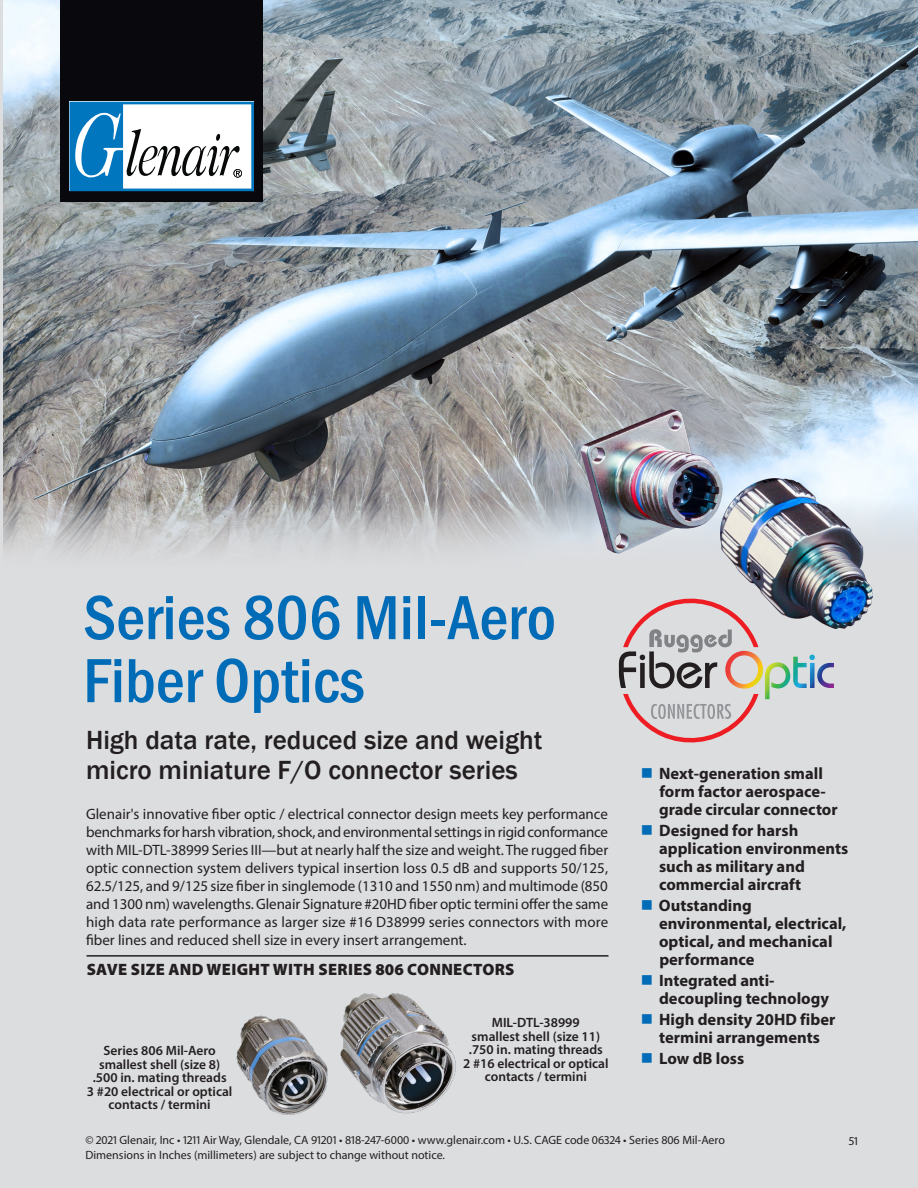
<style>
.page{position:relative;width:918px;height:1188px;background:#dcdddf}
.page>*{position:absolute;margin:0;border:0;box-sizing:border-box;transform-origin:0 0}
.splash_blue_h_cond{font:500 condensed 64.5px/63px "Franklin Gothic";color:#006bb6}
.splash_hb_small{font:500 27px/30px "Franklin Gothic";color:#231f20}
.t1{font:700 16.5px/18px "Myriad Pro";color:#231f20}
.head_w__ra{font:900 16.5px "Myriad Pro";letter-spacing:.02em;color:#231f20}
.body_text{font:15px/18px "Myriad Pro";color:#231f20;text-align:justify}
.cap_c_K{font:600 13.5px/13.5px "Myriad Pro";color:#231f20;text-align:center}
.t2{font:12px "Myriad Pro";color:#231f20}
</style>
<div class="page">
<img style="left:3px;top:0;width:915px;height:555px">
<hr style="left:87px;top:955px;width:522px;height:2px;background:#231f20">
<img style="left:236px;top:993px;width:220px;height:122px">
<img style="left:721px;top:478px;width:151px;height:151px">
<img style="left:581px;top:409px;width:142px;height:145px">
<svg style="left:619px;top:599px;width:215px;height:143px"></svg>
<div style="left:61px;top:0;width:202px;height:202px;background:#08080d"></div>
<svg style="left:69px;top:102px;width:185px;height:89px;background:#a0c3d9"></svg>
<p class="splash_blue_h_cond" style="left:83px;top:586px;width:474px">Series 806 Mil-Aero<br>Fiber Optics</p>
<p class="splash_hb_small" style="left:86px;top:725px;width:458px">High data rate, reduced size and weight micro miniature F/O connector series</p>
<p class="body_text" style="left:86px;top:805px;width:524px">Glenair's innovative fiber optic / electrical connector design meets key performance benchmarks for harsh vibration, shock, and environmental settings in rigid conformance with MIL-DTL-38999 Series III—but at nearly half the size and weight. The rugged fiber optic connection system delivers typical insertion loss 0.5 dB and supports 50/125, 62.5/125, and 9/125 size fiber in singlemode (1310 and 1550 nm) and multimode (850 and 1300 nm) wavelengths. Glenair Signature #20HD fiber optic termini offer the same high data rate performance as larger size #16 D38999 series connectors with more fiber lines and reduced shell size in every insert arrangement.</p>
<p class="head_w__ra" style="left:87px;top:958px;width:429px">SAVE SIZE AND WEIGHT WITH SERIES 806 CONNECTORS</p>
<p class="cap_c_K" style="left:104px;top:1044px;width:114px">Series 806 Mil-Aero</p>
<p class="cap_c_K" style="left:99px;top:1057px;width:123px">smallest shell (size 8)</p>
<p class="cap_c_K" style="left:93px;top:1071px;width:135px">.500 in. mating threads</p>
<p class="cap_c_K" style="left:87px;top:1084px;width:147px">3 #20 electrical or optical contacts / termini</p>
<p class="cap_c_K" style="left:492px;top:1016px;width:89px">MIL-DTL-38999</p>
<p class="cap_c_K" style="left:472px;top:1029px;width:130px">smallest shell (size 11)</p>
<p class="cap_c_K" style="left:469px;top:1043px;width:135px">.750 in. mating threads</p>
<p class="cap_c_K" style="left:463px;top:1056px;width:147px">2 #16 electrical or optical contacts / termini</p>
<p class="t1" style="left:659px;top:763px;width:180px">Next-generation small form factor aerospace&shy;grade circular connector</p>
<p class="t1" style="left:659px;top:820px;width:191px">Designed for harsh application environments such as military and commercial aircraft</p>
<p class="t1" style="left:659px;top:895px;width:189px">Outstanding environmental, electrical, optical, and mechanical performance</p>
<p class="t1" style="left:659px;top:970px;width:171px">Integrated anti&shy;decoupling technology</p>
<p class="t1" style="left:659px;top:1009px;width:178px">High density 20HD fiber termini arrangements</p>
<p class="t1" style="left:659px;top:1048px;width:87px">Low dB loss</p>
<p class="t2" style="left:86px;top:1132px;width:641px">© 2021 Glenair, Inc • 1211 Air Way, Glendale, CA 91201 • 818-247-6000 • www.glenair.com • U.S. CAGE code 06324 • Series 806 Mil-Aero</p>
<p class="t2" style="left:849px;top:1133px;width:11px">51</p>
<p class="t2" style="left:86px;top:1147px;width:361px">Dimensions in Inches (millimeters) are subject to change without notice.</p>
</div>
